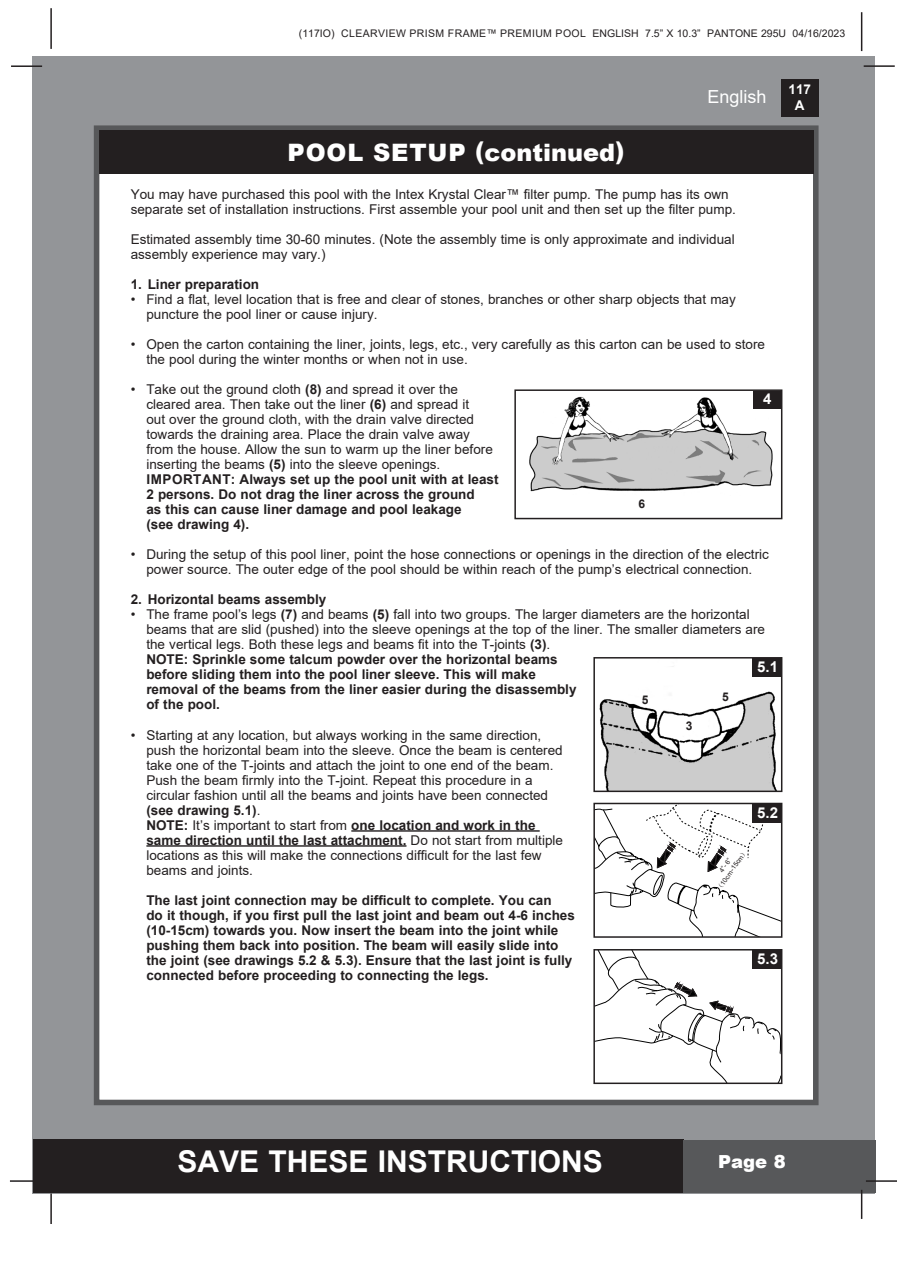
<style>
.page{position:relative;width:897px;height:1264px;background:#fff}
.page>*{position:absolute;margin:0;border:0;box-sizing:border-box;transform-origin:0 0}
.t1{font:700 30px "Arial";color:#fff}
.t2{font:900 24px "Arial";color:#fff}
.t3{font:18px "Arial";color:#fff}
.t4{font:900 18px "Arial";color:#fff}
.t5{font:700 15px "Arial";color:#fff}
.t6{font:13.5px/15px "Arial";color:#231f20}
.t7{font:700 13.5px "Arial";color:#231f20}
.t8{font:700 13.5px/16.2px "Arial";color:#fff;text-align:center}
.t9{font:700 12px "Arial";color:#231f20}
.t10{font:10.5px "Arial";letter-spacing:.02em;color:#231f20}
.t11{font:6.75px "Arial";color:#231f20}
.s1{font-weight:700}
.s2{font-weight:400}
.s3{font-family:"Adobe Song Std Light GBK EUC H"}
</style>
<div class="page">
<div style="left:33px;top:56px;width:842px;height:1137px;background:#939598"></div>
<div style="left:780px;top:79px;width:38px;height:38px;background:#231f20"></div>
<hr style="left:863px;top:65px;width:31px;height:2px;background:#231f20">
<hr style="left:50px;top:8px;width:2px;height:41px;background:#231f20">
<hr style="left:860px;top:12px;width:2px;height:39px;background:#231f20">
<div style="left:33px;top:1140px;width:650px;height:53px;background:#231f20"></div>
<div style="left:682px;top:1140px;width:193px;height:53px;background:#57585a"></div>
<hr style="left:865px;top:1180px;width:31px;height:1px;background:#231f20">
<hr style="left:860px;top:1189px;width:2px;height:30px;background:#231f20">
<hr style="left:50px;top:1193px;width:2px;height:31px;background:#231f20">
<hr style="left:10px;top:1180px;width:31px;height:1px;background:#231f20">
<hr style="left:11px;top:65px;width:31px;height:2px;background:#231f20">
<div style="left:94px;top:125px;width:724px;height:980px;background:#fff;border:6px solid #57585a"></div>
<div style="left:99px;top:130px;width:714px;height:44px;background:#231f20"></div>
<hr style="left:351px;top:830px;width:188px;height:1px;background:#231f20">
<hr style="left:146px;top:845px;width:260px;height:1px;background:#231f20">
<img style="left:529px;top:396px;width:250px;height:96px">
<div style="left:514px;top:389px;width:268px;height:130px;border:2px solid #231f20"></div>
<div style="left:753px;top:391px;width:28px;height:17px;background:#231f20"></div>
<svg style="left:596px;top:805px;width:183px;height:129px"></svg>
<div style="left:593px;top:802px;width:189px;height:135px;border:2px solid #231f20"></div>
<div style="left:752px;top:804px;width:28px;height:18px;background:#231f20"></div>
<svg style="left:596px;top:952px;width:183px;height:129px"></svg>
<div style="left:593px;top:949px;width:189px;height:135px;border:2px solid #231f20"></div>
<div style="left:752px;top:950px;width:28px;height:18px;background:#231f20"></div>
<img style="left:599px;top:666px;width:180px;height:123px">
<div style="left:593px;top:657px;width:189px;height:135px;border:2px solid #231f20"></div>
<div style="left:752px;top:658px;width:28px;height:18px;background:#231f20"></div>
<p class="t10" style="left:299px;top:26px;width:547px">(117IO) CLEARVIEW PRISM FRAME™ PREMIUM POOL ENGLISH 7.5” X 10.3” PANTONE 295U 04/16/2023</p>
<h3 class="t3" style="left:707px;top:84px;width:61px">English</h3>
<p class="t8" style="left:788px;top:81px;width:24px">117<br>A</p>
<p class="t2" style="left:287px;top:135px;width:338px">POOL SETUP (continued)</p>
<p class="t6" style="left:131px;top:187px;width:599px">You may have purchased this pool with the Intex Krystal Clear™ filter pump. The pump has its own</p>
<p class="t6" style="left:131px;top:202px;width:606px">separate set of installation instructions. First assemble your pool unit and then set up the filter pump.</p>
<p class="t6" style="left:131px;top:232px;width:605px">Estimated assembly time 30-60 minutes. (Note the assembly time is only approximate and individual</p>
<p class="t6" style="left:131px;top:247px;width:196px">assembly experience may vary.)</p>
<p class="t7" style="left:131px;top:275px;width:130px">1. Liner preparation</p>
<p class="t6" style="left:131px;top:292px;width:606px">• Find a flat, level location that is free and clear of stones, branches or other sharp objects that may</p>
<p class="t6" style="left:146px;top:307px;width:233px">puncture the pool liner or cause injury.</p>
<p class="t6" style="left:146px;top:337px;width:620px;text-indent:-16px">• Open the carton containing the liner, joints, legs, etc., very carefully as this carton can be used to store the pool during the winter months or when not in use.</p>
<p class="t6" style="left:131px;top:382px;width:329px">• Take out the ground cloth <span class="s1">(8)</span> and spread it over the</p>
<p class="t6" style="left:146px;top:397px;width:324px">cleared area. Then take out the liner <span class="s1">(6)</span> and spread it</p>
<p class="t6" style="left:146px;top:412px;width:329px">out over the ground cloth, with the drain valve directed towards the draining area. Place the drain valve away</p>
<p class="t6" style="left:146px;top:442px;width:348px">from the house. Allow the sun to warm up the liner before</p>
<p class="t6" style="left:146px;top:457px;width:295px">inserting the beams <span class="s1">(5)</span> into the sleeve openings.</p>
<p class="t7" style="left:147px;top:470px;width:353px">IMPORTANT: Always set up the pool unit with at least</p>
<p class="t7" style="left:146px;top:485px;width:330px">2 persons. Do not drag the liner across the ground</p>
<p class="t7" style="left:146px;top:500px;width:317px">as this can cause liner damage and pool leakage</p>
<p class="t7" style="left:146px;top:515px;width:104px">(see drawing 4).</p>
<p class="t6" style="left:131px;top:547px;width:639px;text-align:center">• During the setup of this pool liner, point the hose connections or openings in the direction of the electric power source. The outer edge of the pool should be within reach of the pump’s electrical connection.</p>
<p class="t7" style="left:131px;top:590px;width:197px">2. Horizontal beams assembly</p>
<p class="t6" style="left:146px;top:607px;width:620px;text-indent:-16px">• The frame pool’s legs <span class="s1">(7)</span> and beams <span class="s1">(5)</span> fall into two groups. The larger diameters are the horizontal beams that are slid (pushed) into the sleeve openings at the top of the liner. The smaller diameters are the vertical legs. Both these legs and beams fit into the T-joints <span class="s1">(3)</span>.</p>
<p class="t7" style="left:146px;top:650px;width:413px">NOTE: Sprinkle some talcum powder over the horizontal beams</p>
<p class="t7" style="left:146px;top:665px;width:391px">before sliding them into the pool liner sleeve. This will make</p>
<p class="t7" style="left:146px;top:680px;width:431px">removal of the beams from the liner easier during the disassembly</p>
<p class="t7" style="left:146px;top:695px;width:75px">of the pool.</p>
<p class="t6" style="left:131px;top:727px;width:412px">• Starting at any location, but always working in the same direction,</p>
<p class="t6" style="left:146px;top:742px;width:418px">push the horizontal beam into the sleeve. Once the beam is centered</p>
<p class="t6" style="left:146px;top:757px;width:408px">take one of the T-joints and attach the joint to one end of the beam.</p>
<p class="t6" style="left:146px;top:772px;width:388px">Push the beam firmly into the T-joint. Repeat this procedure in a</p>
<p class="t6" style="left:146px;top:787px;width:403px">circular fashion until all the beams and joints have been connected</p>
<p class="t7" style="left:146px;top:800px;width:116px">(see drawing 5.1)<span class="s2">.</span></p>
<p class="t7" style="left:146px;top:815px;width:390px">NOTE: <span class="s2">It’s important to start from</span> one location and work in the</p>
<p class="t7" style="left:146px;top:830px;width:418px">same direction until the last attachment. <span class="s2">Do not start from multiple</span></p>
<p class="t6" style="left:146px;top:847px;width:397px">locations as this will make the connections difficult for the last few</p>
<p class="t6" style="left:146px;top:862px;width:108px">beams and joints.</p>
<p class="t7" style="left:146px;top:890px;width:407px">The last joint connection may be difficult to complete. You can</p>
<p class="t7" style="left:146px;top:905px;width:430px">do it though, if you first pull the last joint and beam out 4-6 inches</p>
<p class="t7" style="left:146px;top:920px;width:413px">(10-15cm) towards you. Now insert the beam into the joint while</p>
<p class="t7" style="left:146px;top:935px;width:413px">pushing them back into position. The beam will easily slide into</p>
<p class="t7" style="left:146px;top:950px;width:427px">the joint (see drawings 5.2 &amp; 5.3). Ensure that the last joint is fully</p>
<p class="t7" style="left:146px;top:965px;width:344px">connected before proceeding to connecting the legs.</p>
<p class="t5" style="left:763px;top:388px;width:10px">4</p>
<p class="t9" style="left:638px;top:495px;width:8px">6</p>
<p class="t5" style="left:757px;top:656px;width:22px">5.1</p>
<p class="t9" style="left:722px;top:688px;width:8px">5</p>
<p class="t9" style="left:641px;top:691px;width:8px">5</p>
<p class="t9" style="left:686px;top:717px;width:8px">3</p>
<p class="t5" style="left:757px;top:802px;width:22px">5.2</p>
<p class="t11" style="left:714px;top:887px;width:50px;rotate:-55deg"><span class="s3">（</span>10cm-15cm<span class="s3">）</span></p>
<p class="t11" style="left:716px;top:869px;width:18px;rotate:-55deg">4”- 6”</p>
<p class="t5" style="left:757px;top:948px;width:22px">5.3</p>
<h1 class="t1" style="left:177px;top:1140px;width:427px">SAVE THESE INSTRUCTIONS</h1>
<h3 class="t4" style="left:718px;top:1149px;width:69px">Page 8</h3>
</div>
